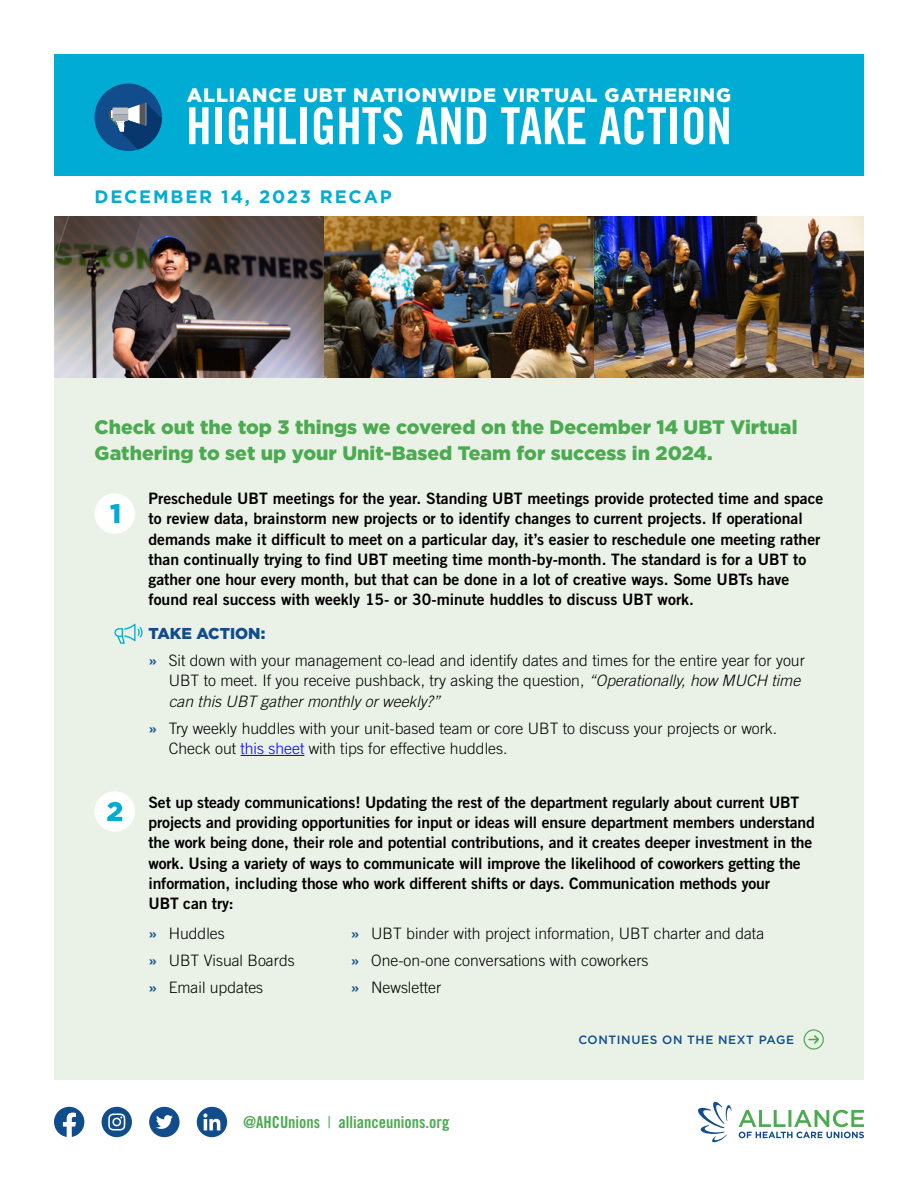
<style>
.page{position:relative;width:918px;height:1188px;background:#fff}
.page>*{position:absolute;margin:0;border:0;box-sizing:border-box;transform-origin:0 0}
.t1{font:51px "Trade Gothic LT Std Bd Cn 20";color:#fff}
.t2{font:900 19.5px/25.5px "Gotham";color:#4caa51}
.t3{font:900 19.5px "Gotham";letter-spacing:.04em;color:#fff}
.t4{font:700 18px "Gotham";letter-spacing:.1em;color:#00acd4}
.t5{font:16.5px "Trade Gothic LT Std Bd Cn 20";color:#4caa51}
.t6{font:15.75px/20.2px "Trade Gothic LT Std Bd 2";color:#000}
.t7{font:300 15.75px/27px "Trade Gothic LT Std";color:#000}
.t8{font:900 15.75px "Gotham";color:#114c8d}
.t9{font:500 12px "Gotham";letter-spacing:.05em;color:#114c8d}
.s1{font-family:"Trade Gothic LT Std Bd 2";font-weight:400;color:#114c8d}
.s2{font-style:italic}
.s3{color:#00f}
.s4{font-family:"Trade Gothic LT Std Cn 18"}
</style>
<div class="page">
<svg style="left:698px;top:1101px;width:34px;height:42px"></svg>
<svg style="left:739px;top:1110px;width:125px;height:28px"></svg>
<svg style="left:54px;top:1107px;width:30px;height:30px"></svg>
<div style="left:102px;top:1107px;width:30px;height:30px;background:#114c8d;border-radius:50%"></div>
<svg style="left:108px;top:1113px;width:17px;height:18px"></svg>
<div style="left:197px;top:1107px;width:30px;height:30px;background:#114c8d;border-radius:50%"></div>
<svg style="left:203px;top:1113px;width:17px;height:17px"></svg>
<div style="left:149px;top:1107px;width:31px;height:30px;background:#114c8d;border-radius:50%"></div>
<svg style="left:156px;top:1115px;width:17px;height:14px"></svg>
<div style="left:54px;top:284px;width:810px;height:796px;background:#eaf2e7"></div>
<div style="left:54px;top:54px;width:810px;height:122px;background:#00acd4"></div>
<svg style="left:804px;top:1029px;width:20px;height:21px"></svg>
<div style="left:94px;top:84px;width:68px;height:67px;background:#114c8d;border-radius:50%"></div>
<svg style="left:109px;top:103px;width:53px;height:47px"></svg>
<hr style="left:241px;top:755px;width:63px;height:1px;background:#00f">
<svg style="left:114px;top:624px;width:29px;height:20px"></svg>
<img style="left:54px;top:216px;width:810px;height:162px">
<div style="left:94px;top:493px;width:41px;height:41px;background:#fff;border-radius:50%"></div>
<svg style="left:110px;top:504px;width:9px;height:19px"></svg>
<div style="left:94px;top:791px;width:41px;height:41px;background:#fff;border-radius:50%"></div>
<svg style="left:107px;top:802px;width:15px;height:19px"></svg>
<p class="t3" style="left:187px;top:82px;width:546px">ALLIANCE UBT NATIONWIDE VIRTUAL GATHERING</p>
<h1 class="t1" style="left:186px;top:95px;width:547px">HIGHLIGHTS AND TAKE ACTION</h1>
<p class="t4" style="left:94px;top:185px;width:299px">DECEMBER 14, 2023 RECAP</p>
<p class="t2" style="left:94px;top:414px;width:705px">Check out the top 3 things we covered on the December 14 UBT Virtual<br>Gathering to set up your Unit-Based Team for success in 2024.</p>
<p class="t6" style="left:148px;top:488px;width:676px">Preschedule UBT meetings for the year. Standing UBT meetings provide protected time and space to review data, brainstorm new projects or to identify changes to current projects. If operational demands make it difficult to meet on a particular day, it’s easier to reschedule one meeting rather than continually trying to find UBT meeting time month-by-month. The standard is for a UBT to gather one hour every month, but that can be done in a lot of creative ways. Some UBTs have found real success with weekly 15- or 30-minute huddles to discuss UBT work.</p>
<p class="t8" style="left:148px;top:623px;width:118px">TAKE ACTION:</p>
<p class="t7" style="left:169px;top:650px;width:638px;line-height:20.2px;text-indent:-20px"><span class="s1">»</span> Sit down with your management co-lead and identify dates and times for the entire year for your<br>UBT to meet. If you receive pushback, try asking the question, <span class="s2">“Operationally, how MUCH time can this UBT gather monthly or weekly?”</span></p>
<p class="t7" style="left:169px;top:718px;width:610px;line-height:20.2px;text-indent:-20px"><span class="s1">»</span> Try weekly huddles with your unit-based team or core UBT to discuss your projects or work.<br>Check out <span class="s3">this sheet</span> with tips for effective huddles.</p>
<p class="t6" style="left:148px;top:792px;width:668px">Set up steady communications! Updating the rest of the department regularly about current UBT projects and providing opportunities for input or ideas will ensure department members understand the work being done, their role and potential contributions, and it creates deeper investment in the work. Using a variety of ways to communicate will improve the likelihood of coworkers getting the information, including those who work different shifts or days. Communication methods your<br>UBT can try:</p>
<p class="t7" style="left:148px;top:920px;width:148px"><span class="s1">»</span> Huddles<br><span class="s1">»</span> UBT Visual Boards <span class="s1">»</span> Email updates</p>
<p class="t7" style="left:351px;top:920px;width:415px"><span class="s1">»</span> UBT binder with project information, UBT charter and data <span class="s1">»</span> One-on-one conversations with coworkers<br><span class="s1">»</span> Newsletter</p>
<p class="t5" style="left:243px;top:1112px;width:208px">@AHCUnions <span class="s4">|</span> allianceunions.org</p>
<p class="t9" style="left:578px;top:1032px;width:217px">CONTINUES ON THE NEXT PAGE</p>
</div>
